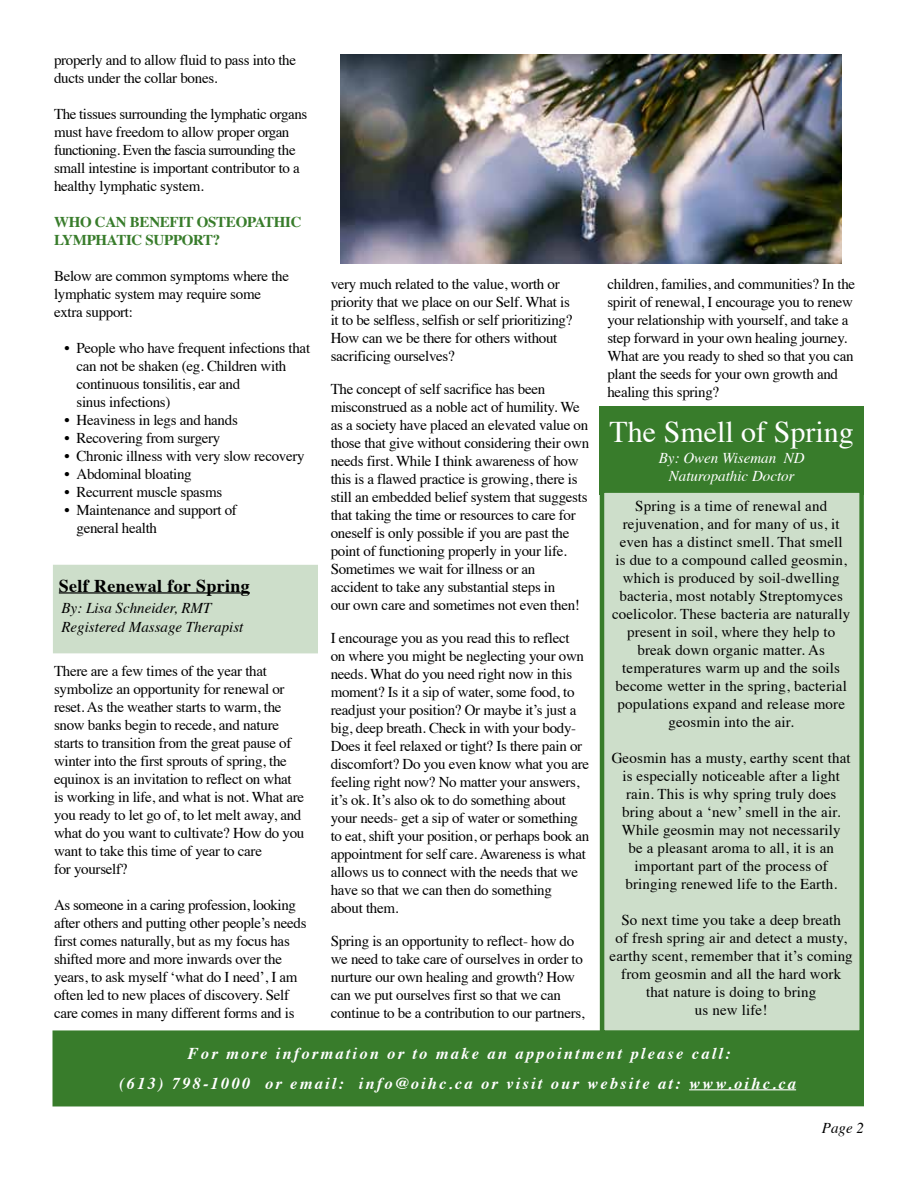
<style>
.page{position:relative;width:918px;height:1188px;background:#fff}
.page>*{position:absolute;margin:0;border:0;box-sizing:border-box;transform-origin:0 0}
.t1{font:30px "Times";color:#fff}
.t2{font:700 18px "Times";letter-spacing:.02em;color:#000}
.t3{font:italic 700 16.5px/30px "Times";letter-spacing:.13em;color:#fff;text-align:center}
.t4{font:15px/18px "Times";letter-spacing:-.02em;color:#000}
.t5{font:15px/18px "Times";letter-spacing:.01em;color:#000;text-align:center}
.t6{font:italic 15px/19.5px "Times";color:#000}
.t7{font:700 15px/18px "Times";letter-spacing:-.02em;color:#387c2b}
.t8{font:italic 15px/18px "Times";color:#fff;text-align:center}
</style>
<div class="page">
<div style="left:53px;top:565px;width:265px;height:88px;background:#cddeca"></div>
<div style="left:52px;top:1030px;width:812px;height:76px;background:#387c2b"></div>
<hr style="left:689px;top:1089px;width:107px;height:1px;background:#fff">
<hr style="left:59px;top:592px;width:191px;height:2px;background:#000">
<div style="left:599px;top:406px;width:265px;height:89px;background:#387c2b"></div>
<div style="left:602px;top:491px;width:260px;height:542px;background:#cddeca"></div>
<div style="left:600px;top:488px;width:264px;height:547px;border:4px solid #387c2b"></div>
<img style="left:340px;top:54px;width:501px;height:209px">
<p class="t4" style="left:54px;top:50px;width:244px">properly and to allow fluid to pass into the ducts under the collar bones.</p>
<p class="t4" style="left:54px;top:104px;width:255px">The tissues surrounding the lymphatic organs must have freedom to allow proper organ functioning. Even the fascia surrounding the small intestine is important contributor to a healthy lymphatic system.</p>
<p class="t7" style="left:54px;top:212px;width:249px">WHO CAN BENEFIT OSTEOPATHIC<br>LYMPHATIC SUPPORT?</p>
<p class="t4" style="left:54px;top:266px;width:237px">Below are common symptoms where the lymphatic system may require some extra support:</p>
<p class="t4" style="left:76px;top:338px;width:235px;text-indent:-12px">• People who have frequent infections that can not be shaken (eg. Children with continuous tonsilitis, ear and<br>sinus infections)</p>
<p class="t4" style="left:64px;top:410px;width:175px">• Heaviness in legs and hands</p>
<p class="t4" style="left:64px;top:428px;width:157px">• Recovering from surgery</p>
<p class="t4" style="left:64px;top:446px;width:242px">• Chronic illness with very slow recovery</p>
<p class="t4" style="left:64px;top:464px;width:129px">• Abdominal bloating</p>
<p class="t4" style="left:64px;top:482px;width:159px">• Recurrent muscle spasms</p>
<p class="t4" style="left:76px;top:500px;width:162px;text-indent:-12px">• Maintenance and support of general health</p>
<p class="t2" style="left:59px;top:568px;width:193px">Self Renewal for Spring</p>
<p class="t6" style="left:62px;top:597px;width:183px">By: Lisa Schneider, RMT<br>Registered Massage Therapist</p>
<p class="t4" style="left:54px;top:660px;width:252px">There are a few times of the year that symbolize an opportunity for renewal or reset. As the weather starts to warm, the snow banks begin to recede, and nature starts to transition from the great pause of winter into the first sprouts of spring, the equinox is an invitation to reflect on what is working in life, and what is not. What are you ready to let go of, to let melt away, and what do you want to cultivate? How do you want to take this time of year to care<br>for yourself?</p>
<p class="t4" style="left:54px;top:894px;width:254px">As someone in a caring profession, looking after others and putting other people’s needs first comes naturally, but as my focus has shifted more and more inwards over the years, to ask myself ‘what do I need’, I am often led to new places of discovery. Self care comes in many different forms and is</p>
<p class="t4" style="left:331px;top:273px;width:243px">very much related to the value, worth or priority that we place on our Self. What is it to be selfless, selfish or self prioritizing?<br>How can we be there for others without sacrificing ourselves?</p>
<p class="t4" style="left:331px;top:378px;width:260px">The concept of self sacrifice has been misconstrued as a noble act of humility. We as a society have placed an elevated value on those that give without considering their own needs first. While I think awareness of how this is a flawed practice is growing, there is still an embedded belief system that suggests that taking the time or resources to care for oneself is only possible if you are past the point of functioning properly in your life.<br>Sometimes we wait for illness or an<br>accident to take any substantial steps in<br>our own care and sometimes not even then!</p>
<p class="t4" style="left:331px;top:627px;width:260px">I encourage you as you read this to reflect<br>on where you might be neglecting your own needs. What do you need right now in this moment? Is it a sip of water, some food, to readjust your position? Or maybe it’s just a big, deep breath. Check in with your body-Does it feel relaxed or tight? Is there pain or discomfort? Do you even know what you are feeling right now? No matter your answers, it’s ok. It’s also ok to do something about your needs- get a sip of water or something to eat, shift your position, or perhaps book an appointment for self care. Awareness is what allows us to connect with the needs that we have so that we can then do something<br>about them.</p>
<p class="t4" style="left:331px;top:930px;width:255px">Spring is an opportunity to reflect- how do we need to take care of ourselves in order to nurture our own healing and growth? How can we put ourselves first so that we can continue to be a contribution to our partners,</p>
<p class="t4" style="left:607px;top:273px;width:249px">children, families, and communities? In the spirit of renewal, I encourage you to renew your relationship with yourself, and take a step forward in your own healing journey.<br>What are you ready to shed so that you can plant the seeds for your own growth and healing this spring?</p>
<h1 class="t1" style="left:610px;top:404px;width:246px">The Smell of Spring</h1>
<p class="t8" style="left:659px;top:448px;width:147px">By: Owen Wiseman ND<br>Naturopathic Doctor</p>
<p class="t5" style="left:612px;top:496px;width:240px">Spring is a time of renewal and rejuvenation, and for many of us, it even has a distinct smell. That smell<br>is due to a compound called geosmin, which is produced by soil-dwelling bacteria, most notably Streptomyces coelicolor. These bacteria are naturally present in soil, where they help to break down organic matter. As temperatures warm up and the soils become wetter in the spring, bacterial populations expand and release more geosmin into the air.</p>
<p class="t5" style="left:612px;top:748px;width:241px">Geosmin has a musty, earthy scent that is especially noticeable after a light rain. This is why spring truly does bring about a ‘new’ smell in the air.<br>While geosmin may not necessarily<br>be a pleasant aroma to all, it is an important part of the process of bringing renewed life to the Earth.</p>
<p class="t5" style="left:610px;top:910px;width:245px">So next time you take a deep breath<br>of fresh spring air and detect a musty, earthy scent, remember that it’s coming from geosmin and all the hard work that nature is doing to bring<br>us new life!</p>
<p class="t3" style="left:119px;top:1037px;width:678px">For more information or to make an appointment please call:<br>(613) 798-1000 or email: info@oihc.ca or visit our website at: www.oihc.ca</p>
<p class="t6" style="left:822px;top:1117px;width:44px">Page 2</p>
</div>
